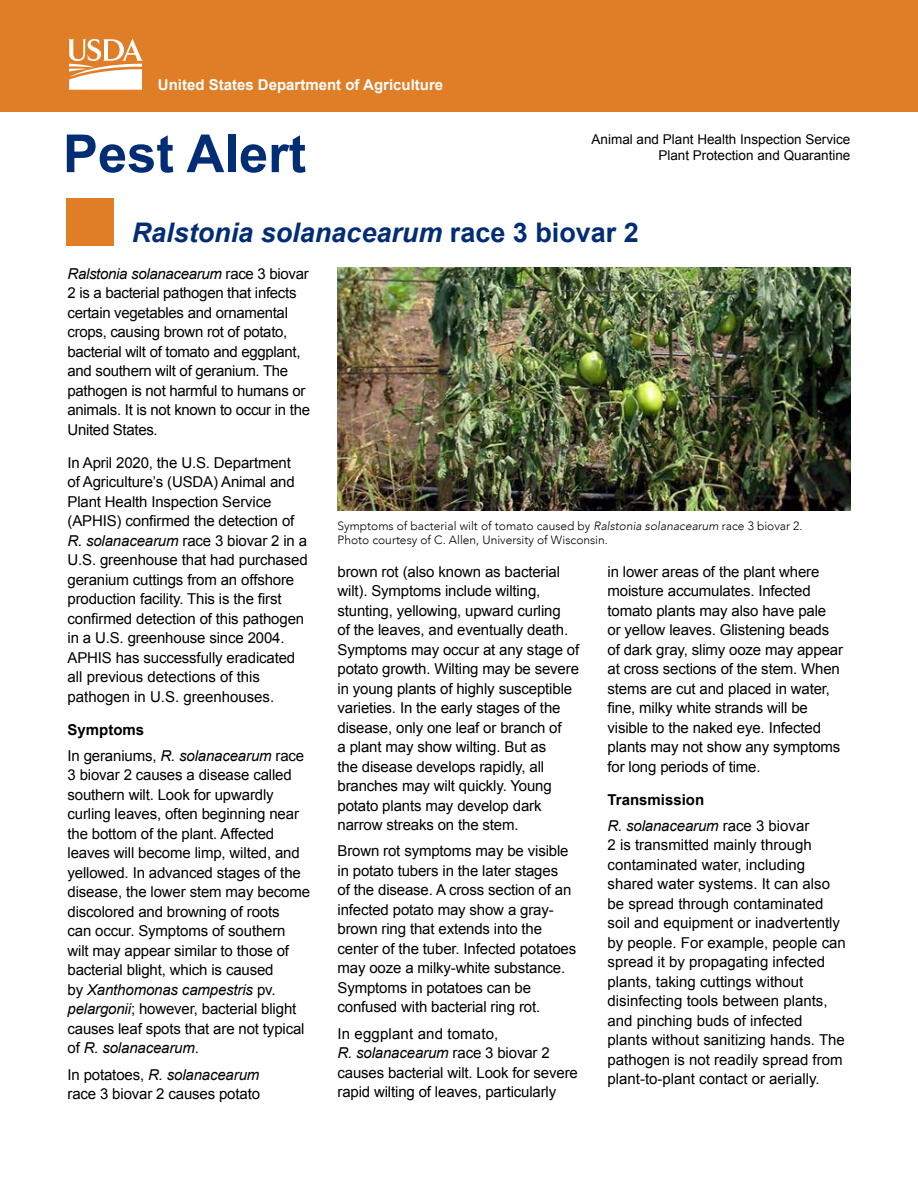
<style>
.page{position:relative;width:918px;height:1188px;background:#fff}
.page>*{position:absolute;margin:0;border:0;box-sizing:border-box;transform-origin:0 0}
.t1{font:700 52.5px "Arial";color:#002d74}
.t2{font:italic 700 27px "Arial";color:#002d74}
.t3{font:15px/19.5px "Arial";letter-spacing:-.01em;color:#000}
.t4{font:italic 15px/26.2px "Arial";letter-spacing:-.01em;color:#000}
.t5{font:700 15px "Arial";color:#fff}
.t6{font:13.5px/16.5px "Arial";color:#000;text-align:right}
.t7{font:300 12px/13.5px "Avenir";color:#000}
.s1{font-style:normal}
.s2{font-style:italic}
.s3{font-weight:700}
.s4{font-weight:700;font-style:normal}
</style>
<div class="page">
<div style="left:67px;top:198px;width:47px;height:48px;background:#e07e27"></div>
<div style="left:0;top:0;width:918px;height:111px;background:#e07e27"></div>
<svg style="left:68px;top:39px;width:75px;height:51px"></svg>
<img style="left:338px;top:267px;width:512px;height:243px">
<p class="t5" style="left:158px;top:75px;width:287px">United States Department of Agriculture</p>
<h1 class="t1" style="left:63px;top:119px;width:245px">Pest Alert</h1>
<p class="t6" style="left:592px;top:131px;width:260px">Animal and Plant Health Inspection Service<br>Plant Protection and Quarantine</p>
<h2 class="t2" style="left:132px;top:215px;width:509px">Ralstonia solanacearum <span class="s1">race 3 biovar 2</span></h2>
<p class="t3" style="left:68px;top:264px;width:244px"><span class="s2">Ralstonia solanacearum</span> race 3 biovar 2 is a bacterial pathogen that infects certain vegetables and ornamental crops, causing brown rot of potato, bacterial wilt of tomato and eggplant, and southern wilt of geranium. The pathogen is not harmful to humans or animals. It is not known to occur in the United States.</p>
<p class="t3" style="left:68px;top:453px;width:242px">In April 2020, the U.S. Department<br>of Agriculture’s (USDA) Animal and Plant Health Inspection Service (APHIS) confirmed the detection of <span class="s2">R. solanacearum</span> race 3 biovar 2 in a U.S. greenhouse that had purchased geranium cuttings from an offshore production facility. This is the first confirmed detection of this pathogen in a U.S. greenhouse since 2004.<br>APHIS has successfully eradicated all previous detections of this pathogen in U.S. greenhouses.</p>
<p class="t3" style="left:68px;top:716px;width:238px;line-height:26.2px"><span class="s3">Symptoms<br></span>In geraniums, <span class="s2">R. solanacearum</span> race</p>
<p class="t3" style="left:68px;top:766px;width:244px">3 biovar 2 causes a disease called southern wilt. Look for upwardly curling leaves, often beginning near the bottom of the plant. Affected leaves will become limp, wilted, and yellowed. In advanced stages of the disease, the lower stem may become discolored and browning of roots<br>can occur. Symptoms of southern wilt may appear similar to those of bacterial blight, which is caused<br>by <span class="s2">Xanthomonas campestris</span> pv. <span class="s2">pelargonii</span>; however, bacterial blight causes leaf spots that are not typical of <span class="s2">R. solanacearum</span>.</p>
<p class="t3" style="left:68px;top:1065px;width:194px">In potatoes, <span class="s2">R. solanacearum </span>race 3 biovar 2 causes potato</p>
<p class="t7" style="left:338px;top:519px;width:467px">Symptoms of bacterial wilt of tomato caused by <span class="s2">Ralstonia solanacearum</span> race 3 biovar 2.<br>Photo courtesy of C. Allen, University of Wisconsin.</p>
<p class="t3" style="left:338px;top:562px;width:243px">brown rot (also known as bacterial wilt). Symptoms include wilting, stunting, yellowing, upward curling<br>of the leaves, and eventually death.<br>Symptoms may occur at any stage of potato growth. Wilting may be severe in young plants of highly susceptible varieties. In the early stages of the disease, only one leaf or branch of<br>a plant may show wilting. But as<br>the disease develops rapidly, all branches may wilt quickly. Young potato plants may develop dark narrow streaks on the stem.</p>
<p class="t3" style="left:338px;top:842px;width:240px">Brown rot symptoms may be visible in potato tubers in the later stages<br>of the disease. A cross section of an infected potato may show a gray&shy;brown ring that extends into the center of the tuber. Infected potatoes may ooze a milky-white substance.<br>Symptoms in potatoes can be confused with bacterial ring rot.</p>
<p class="t3" style="left:338px;top:1024px;width:242px">In eggplant and tomato,<br><span class="s2">R. solanacearum</span> race 3 biovar 2 causes bacterial wilt. Look for severe rapid wilting of leaves, particularly</p>
<p class="t3" style="left:608px;top:562px;width:237px">in lower areas of the plant where moisture accumulates. Infected tomato plants may also have pale or yellow leaves. Glistening beads of dark gray, slimy ooze may appear at cross sections of the stem. When stems are cut and placed in water, fine, milky white strands will be visible to the naked eye. Infected plants may not show any symptoms for long periods of time.</p>
<p class="t4" style="left:608px;top:787px;width:203px"><span class="s4">Transmission<br></span>R. solanacearum <span class="s1">race 3 biovar</span></p>
<p class="t3" style="left:608px;top:836px;width:240px">2 is transmitted mainly through contaminated water, including shared water systems. It can also be spread through contaminated soil and equipment or inadvertently by people. For example, people can spread it by propagating infected plants, taking cuttings without disinfecting tools between plants, and pinching buds of infected plants without sanitizing hands. The pathogen is not readily spread from plant-to-plant contact or aerially.</p>
</div>
